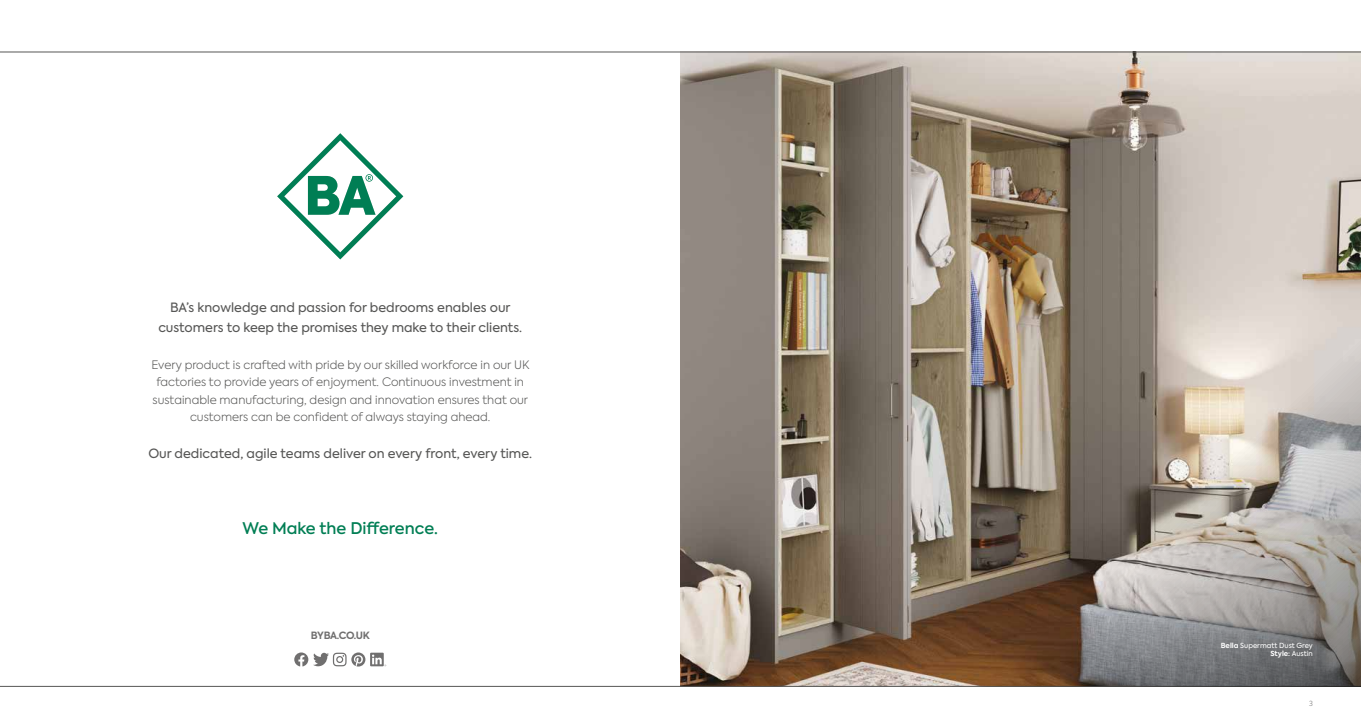
<style>
.page{position:relative;width:1361px;height:723px;background:#fff}
.page>*{position:absolute;margin:0;border:0;box-sizing:border-box;transform-origin:0 0}
.t1{font:500 16px "Axiforma";color:#007e54}
.t2{font:12.8px/19.7px "Axiforma";color:#575756;text-align:center}
.t3{font:300 11.6px/17.4px "Axiforma";color:#575756;text-align:center}
.t4{font:700 10px "Axiforma";letter-spacing:-.035em;color:#706f6f}
.t5{font:7px/8.4px "Axiforma";color:#fff;text-align:right}
.t6{font:300 7px "Axiforma";color:#706f6f}
.s1{font-weight:700}
</style>
<div class="page">
<img style="left:680px;top:53px;width:681px;height:155px">
<hr style="left:0;top:52px;width:1361px;height:1px;background:#575756">
<hr style="left:0;top:686px;width:1361px;height:1px;background:#575756">
<svg style="left:294px;top:652px;width:92px;height:14px"></svg>
<svg style="left:277px;top:133px;width:126px;height:126px"></svg>
<img style="left:680px;top:208px;width:681px;height:478px">
<p class="t2" style="left:158px;top:298px;width:365px">BA’s knowledge and passion for bedrooms enables our customers to keep the promises they make to their clients.</p>
<p class="t3" style="left:151px;top:356px;width:379px">Every product is crafted with pride by our skilled workforce in our UK factories to provide years of enjoyment. Continuous investment in sustainable manufacturing, design and innovation ensures that our customers can be confident of always staying ahead.</p>
<p class="t2" style="left:148px;top:444px;width:385px">Our dedicated, agile teams deliver on every front, every time.</p>
<h1 class="t1" style="left:242px;top:517px;width:197px">We Make the Difference.</h1>
<p class="t4" style="left:311px;top:628px;width:60px">BYBA.CO.UK</p>
<p class="t5" style="left:1220px;top:641px;width:93px"><span class="s1">Bella</span> Supermatt Dust Grey<br><span class="s1">Style:</span> Austin</p>
<p class="t6" style="left:1309px;top:699px;width:5px">3</p>
</div>
